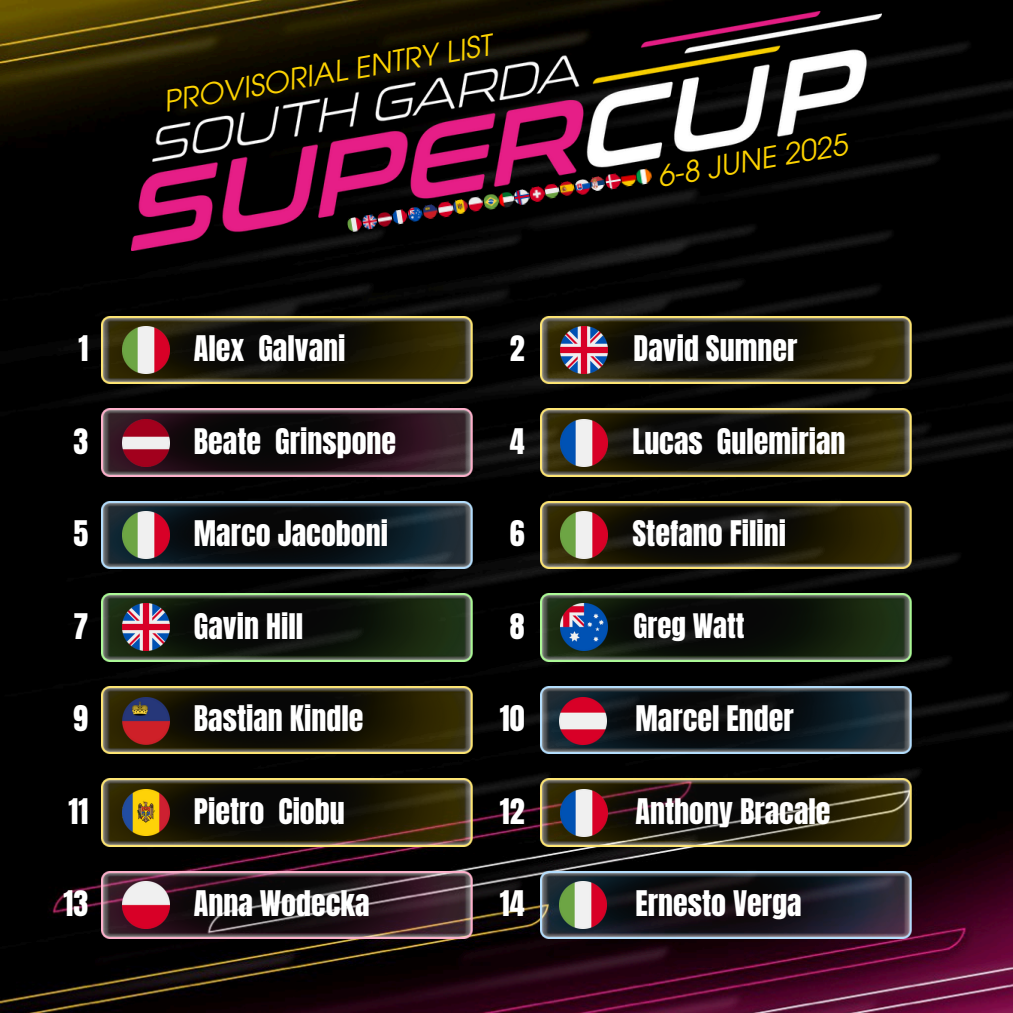
<style>
.page{position:relative;width:1013px;height:1013px;background:#fff}
.page>*{position:absolute;margin:0;border:0;box-sizing:border-box;transform-origin:0 0}
.t1{font:30px "Anton";color:#fff}
.t2{font:italic 29px "ITC Avant Garde Pro";color:#fcd200}
.t3{font:28.75px "Anton";color:#fff}
</style>
<div class="page">
<img style="left:0;top:0;width:1012px;height:1012px">
<img style="left:101px;top:316px;width:371px;height:68px">
<img style="left:540px;top:316px;width:371px;height:68px">
<img style="left:101px;top:408px;width:371px;height:68px">
<img style="left:540px;top:408px;width:371px;height:68px">
<img style="left:101px;top:501px;width:371px;height:67px">
<img style="left:540px;top:501px;width:371px;height:67px">
<img style="left:101px;top:593px;width:371px;height:68px">
<img style="left:540px;top:593px;width:371px;height:68px">
<img style="left:101px;top:686px;width:371px;height:67px">
<img style="left:540px;top:686px;width:371px;height:67px">
<img style="left:101px;top:778px;width:371px;height:68px">
<img style="left:540px;top:778px;width:371px;height:68px">
<img style="left:101px;top:871px;width:371px;height:67px">
<img style="left:540px;top:871px;width:371px;height:67px">
<img style="left:122px;top:327px;width:47px;height:46px">
<img style="left:560px;top:327px;width:47px;height:46px">
<img style="left:122px;top:419px;width:47px;height:47px">
<img style="left:560px;top:419px;width:47px;height:47px">
<img style="left:122px;top:511px;width:47px;height:47px">
<img style="left:560px;top:511px;width:47px;height:47px">
<img style="left:122px;top:603px;width:47px;height:47px">
<img style="left:560px;top:603px;width:47px;height:47px">
<img style="left:122px;top:697px;width:47px;height:47px">
<img style="left:560px;top:697px;width:47px;height:47px">
<img style="left:560px;top:789px;width:47px;height:47px">
<img style="left:122px;top:789px;width:47px;height:47px">
<img style="left:122px;top:881px;width:47px;height:47px">
<img style="left:560px;top:881px;width:47px;height:47px">
<img style="left:132px;top:12px;width:749px;height:238px">
<img style="left:346px;top:216px;width:17px;height:17px">
<img style="left:362px;top:214px;width:16px;height:16px">
<img style="left:377px;top:211px;width:16px;height:16px">
<img style="left:392px;top:209px;width:16px;height:16px">
<img style="left:407px;top:206px;width:16px;height:16px">
<img style="left:422px;top:204px;width:16px;height:16px">
<img style="left:437px;top:201px;width:17px;height:17px">
<img style="left:452px;top:198px;width:17px;height:17px">
<img style="left:468px;top:196px;width:16px;height:16px">
<img style="left:498px;top:191px;width:17px;height:17px">
<img style="left:483px;top:193px;width:17px;height:17px">
<img style="left:513px;top:188px;width:18px;height:18px">
<img style="left:589px;top:175px;width:16px;height:17px">
<img style="left:544px;top:183px;width:16px;height:16px">
<img style="left:604px;top:173px;width:18px;height:17px">
<img style="left:529px;top:186px;width:17px;height:17px">
<img style="left:559px;top:180px;width:16px;height:17px">
<img style="left:574px;top:178px;width:17px;height:18px">
<img style="left:620px;top:170px;width:17px;height:17px">
<img style="left:635px;top:168px;width:17px;height:17px">
<p class="t2" style="left:162px;top:91px;width:334px;rotate:-10deg">PROVISORIAL ENTRY LIST</p>
<h1 class="t2" style="left:655px;top:166px;width:193px;rotate:-10deg">6-8 JUNE 2025</h1>
<p class="t1" style="left:78px;top:327px;width:11px">1</p>
<h1 class="t1" style="left:194px;top:327px;width:153px">Alex Galvani</h1>
<p class="t1" style="left:633px;top:327px;width:165px">David Sumner</p>
<p class="t1" style="left:510px;top:327px;width:16px">2</p>
<p class="t1" style="left:74px;top:420px;width:16px">3</p>
<p class="t1" style="left:194px;top:420px;width:204px">Beate Grinspone</p>
<p class="t1" style="left:632px;top:420px;width:214px">Lucas Gulemirian</p>
<p class="t1" style="left:510px;top:420px;width:16px">4</p>
<p class="t1" style="left:74px;top:512px;width:16px">5</p>
<p class="t1" style="left:194px;top:512px;width:196px">Marco Jacoboni</p>
<p class="t1" style="left:632px;top:512px;width:155px">Stefano Filini</p>
<p class="t1" style="left:510px;top:512px;width:16px">6</p>
<p class="t1" style="left:74px;top:604px;width:16px">7</p>
<p class="t1" style="left:194px;top:604px;width:111px">Gavin Hill</p>
<p class="t3" style="left:633px;top:605px;width:112px">Greg Watt</p>
<p class="t1" style="left:510px;top:604px;width:16px">8</p>
<p class="t1" style="left:73px;top:697px;width:17px">9</p>
<p class="t1" style="left:194px;top:697px;width:171px">Bastian Kindle</p>
<p class="t1" style="left:635px;top:697px;width:160px">Marcel Ender</p>
<p class="t1" style="left:500px;top:697px;width:26px">10</p>
<p class="t1" style="left:68px;top:789px;width:21px">11</p>
<p class="t1" style="left:194px;top:789px;width:152px">Pietro Ciobu</p>
<p class="t1" style="left:635px;top:789px;width:197px">Anthony Bracale</p>
<p class="t1" style="left:500px;top:789px;width:26px">12</p>
<p class="t1" style="left:64px;top:882px;width:26px">13</p>
<p class="t1" style="left:194px;top:882px;width:177px">Anna Wodecka</p>
<p class="t1" style="left:635px;top:882px;width:168px">Ernesto Verga</p>
<p class="t1" style="left:500px;top:882px;width:26px">14</p>
</div>
